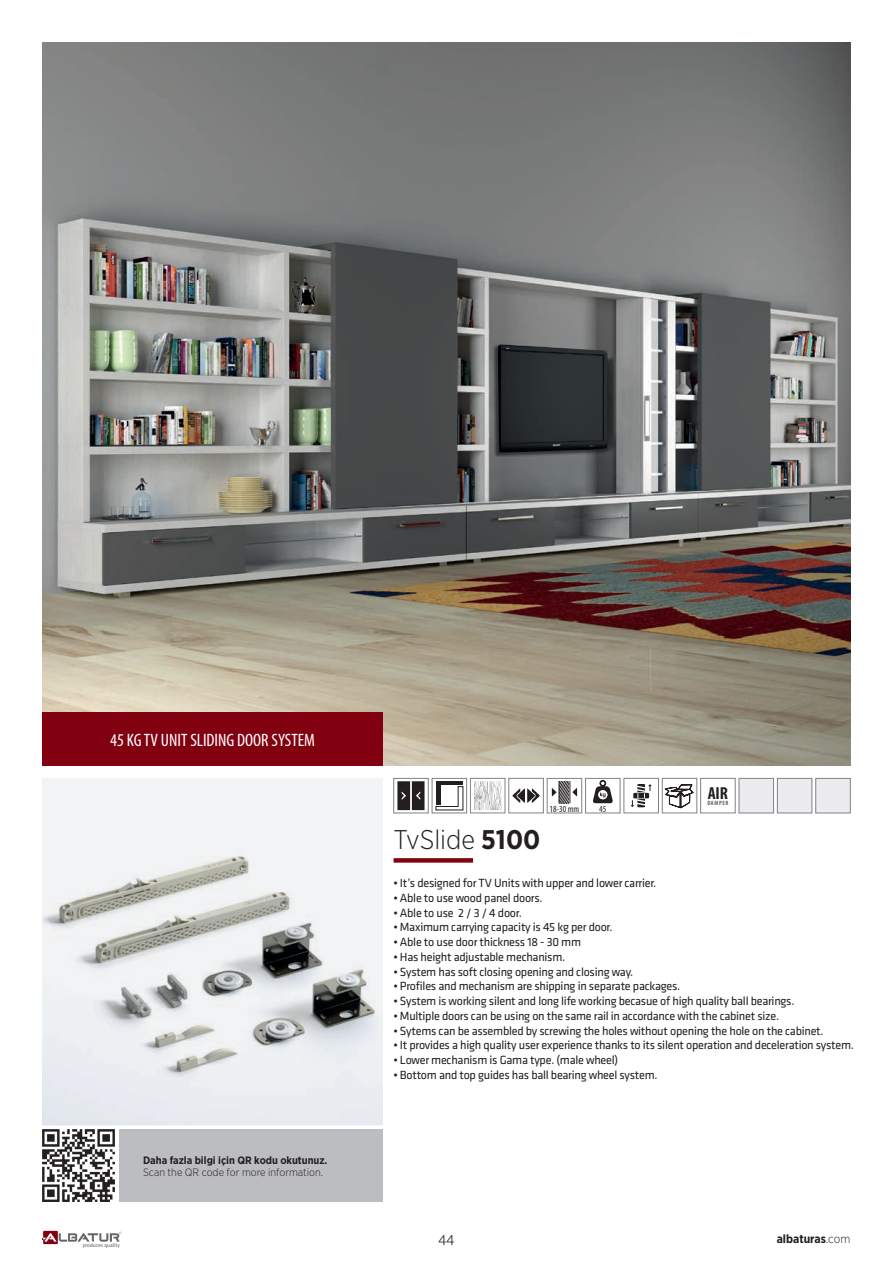
<style>
.page{position:relative;width:893px;height:1263px;background:#fff}
.page>*{position:absolute;margin:0;border:0;box-sizing:border-box;transform-origin:0 0}
.t1{font:300 27px "Gotham Narrow";color:#231f20}
.t2{font:condensed 18px "Myriad Pro";color:#fff}
.t3{font:700 condensed 17.4px "Myriad Pro";color:#231f20}
.t4{font:300 15px "Klavika";color:#231f20}
.t5{font:12.3px "Klavika";letter-spacing:-.02em;color:#231f20}
.t6{font:700 12px "Gotham Narrow";color:#231f20}
.t7{font:700 10.65px "Gotham Narrow";color:#231f20}
.t8{font:300 10.65px "Gotham Narrow";color:#231f20}
.t9{font:condensed 9.3px "Myriad Pro";color:#231f20}
.t10{font:700 condensed 6.15px "Myriad Pro";letter-spacing:.1em;color:#636366}
.t11{font:5.55px "Klavika";color:#636366}
.s1{font-weight:700}
.s2{font-weight:300}
</style>
<div class="page">
<div style="left:43px;top:1231px;width:15px;height:13px;background:#820111"></div>
<svg style="left:42px;top:1231px;width:79px;height:11px"></svg>
<div style="left:394px;top:858px;width:79px;height:5px;background:#820111"></div>
<img style="left:43px;top:43px;width:807px;height:722px">
<div style="left:119px;top:1129px;width:264px;height:73px;background:#bcbdc0"></div>
<div style="left:43px;top:712px;width:340px;height:53px;background:#820111"></div>
<img style="left:43px;top:778px;width:340px;height:347px">
<img style="left:42px;top:1129px;width:73px;height:73px">
<svg style="left:474px;top:781px;width:27px;height:29px"></svg>
<div style="left:470px;top:778px;width:35px;height:35px;border:1px solid #808285"></div>
<svg style="left:512px;top:788px;width:28px;height:15px"></svg>
<div style="left:509px;top:778px;width:34px;height:35px;border:1px solid #808285"></div>
<svg style="left:397px;top:781px;width:27px;height:29px"></svg>
<svg style="left:552px;top:781px;width:25px;height:22px"></svg>
<div style="left:547px;top:778px;width:35px;height:35px;border:1px solid #808285"></div>
<svg style="left:593px;top:780px;width:20px;height:23px"></svg>
<div style="left:585px;top:778px;width:35px;height:35px;border:1px solid #808285"></div>
<div style="left:816px;top:778px;width:34px;height:35px;background:#ececee;border:1px solid #808285"></div>
<div style="left:777px;top:778px;width:35px;height:35px;background:#ececee;border:1px solid #808285"></div>
<div style="left:739px;top:778px;width:35px;height:35px;background:#ececee;border:1px solid #808285"></div>
<div style="left:436px;top:781px;width:5px;height:24px;background:#231f20"></div>
<div style="left:432px;top:778px;width:35px;height:35px;border:1px solid #808285"></div>
<svg style="left:436px;top:786px;width:27px;height:24px"></svg>
<hr style="left:436px;top:781px;width:27px;height:4px;background:#231f20">
<svg style="left:630px;top:784px;width:22px;height:23px"></svg>
<div style="left:624px;top:778px;width:35px;height:35px;border:1px solid #808285"></div>
<div style="left:700px;top:778px;width:35px;height:35px;border:1px solid #808285"></div>
<div style="left:662px;top:778px;width:35px;height:35px;border:1px solid #808285"></div>
<svg style="left:663px;top:784px;width:31px;height:25px"></svg>
<h2 class="t2" style="left:110px;top:729px;width:206px">45 KG TV UNIT SLIDING DOOR SYSTEM</h2>
<p class="t7" style="left:143px;top:1153px;width:186px">Daha fazla bilgi için QR kodu okutunuz.</p>
<p class="t8" style="left:143px;top:1166px;width:181px">Scan the QR code for more information.</p>
<p class="t11" style="left:83px;top:1242px;width:39px">produces quality</p>
<h1 class="t1" style="left:394px;top:823px;width:148px">TvSlide <span class="s1">5100</span></h1>
<p class="t9" style="left:550px;top:803px;width:31px">18-30 mm</p>
<p class="t9" style="left:599px;top:803px;width:9px">45</p>
<h3 class="t3" style="left:708px;top:782px;width:22px">AIR</h3>
<p class="t10" style="left:707px;top:799px;width:22px">DAMPER</p>
<p class="t5" style="left:394px;top:875px;width:264px">• It’s designed for TV Units with upper and lower carrier.</p>
<p class="t5" style="left:394px;top:890px;width:151px">• Able to use wood panel doors.</p>
<p class="t5" style="left:394px;top:904px;width:130px">• Able to use 2 / 3 / 4 door.</p>
<p class="t5" style="left:394px;top:919px;width:221px">• Maximum carrying capacity is 45 kg per door.</p>
<p class="t5" style="left:394px;top:934px;width:189px">• Able to use door thickness 18 - 30 mm</p>
<p class="t5" style="left:394px;top:949px;width:173px">• Has height adjustable mechanism.</p>
<p class="t5" style="left:394px;top:963px;width:241px">• System has soft closing opening and closing way.</p>
<p class="t5" style="left:394px;top:978px;width:288px">• Profiles and mechanism are shipping in separate packages.</p>
<p class="t5" style="left:394px;top:993px;width:402px">• System is working silent and long life working becasue of high quality ball bearings.</p>
<p class="t5" style="left:394px;top:1008px;width:387px">• Multiple doors can be using on the same rail in accordance with the cabinet size.</p>
<p class="t5" style="left:394px;top:1022px;width:432px">• Sytems can be assembled by screwing the holes without opening the hole on the cabinet.</p>
<p class="t5" style="left:394px;top:1037px;width:462px">• It provides a high quality user experience thanks to its silent operation and deceleration system.</p>
<p class="t5" style="left:394px;top:1052px;width:226px">• Lower mechanism is Gama type. (male wheel)</p>
<p class="t5" style="left:394px;top:1067px;width:266px">• Bottom and top guides has ball bearing wheel system.</p>
<p class="t4" style="left:438px;top:1231px;width:18px">44</p>
<p class="t6" style="left:777px;top:1231px;width:75px">albaturas<span class="s2">.com</span></p>
</div>
